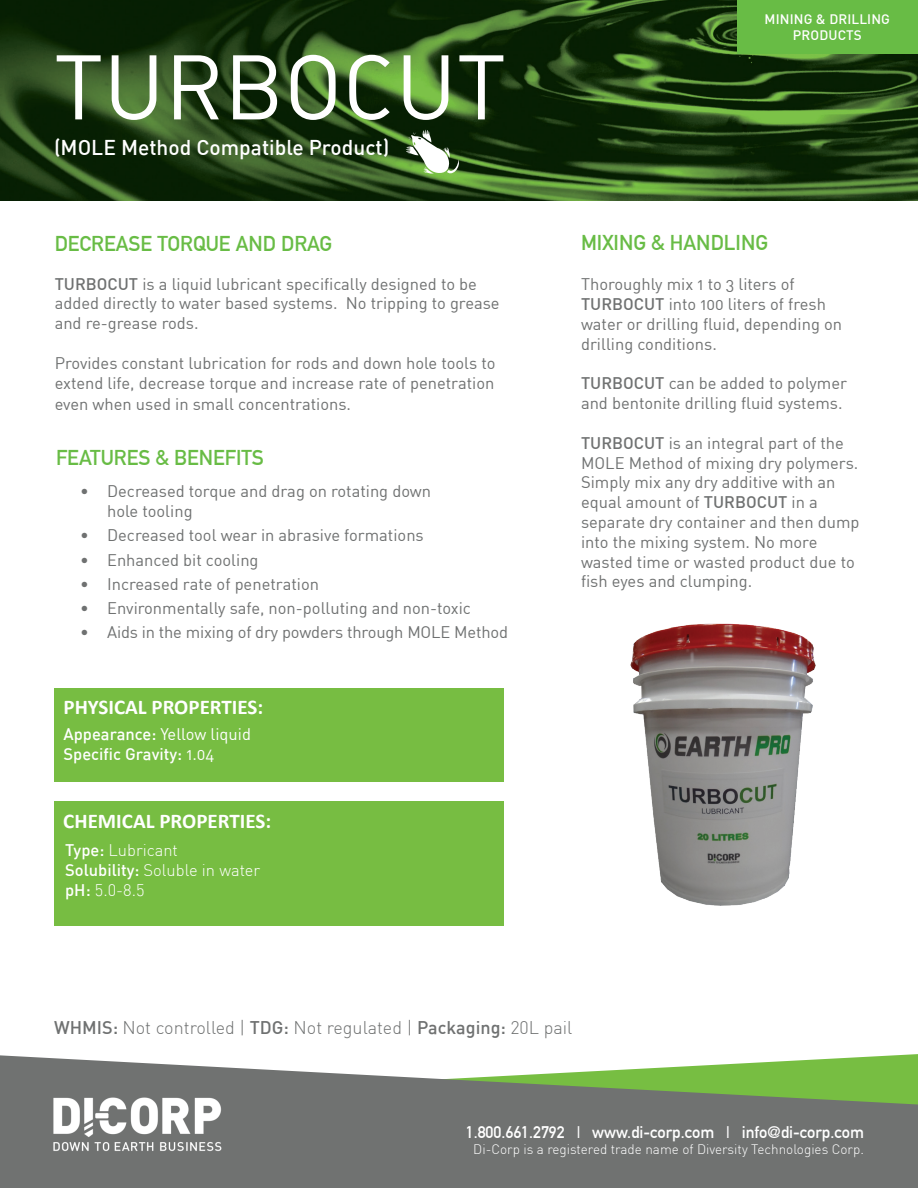
<style>
.page{position:relative;width:918px;height:1188px;background:#fff}
.page>*{position:absolute;margin:0;border:0;box-sizing:border-box;transform-origin:0 0}
.t1{font:90px "DIN Regular Alternate";color:#fff}
.t2{font:700 21px "DIN Alternate";color:#68bc45}
.t3{font:700 21px "Calibri";color:#fff}
.t4{font:500 21px "DIN";color:#fff}
.t5{font:300 18px "DIN";color:#6f7171}
.t6{font:16.5px/19.8px "DIN Regular Alternate";color:#6f7171}
.t7{font:300 16.5px/19.8px "DIN";color:#fff}
.t8{font:700 16.5px "DIN Alternate";color:#fff}
.t9{font:16.5px "DIN Regular Alternate";color:#fff}
.t10{font:500 16.5px "DIN";color:#fff}
.t11{font:300 13.5px "DIN";color:#fff}
.t12{font:500 13.5px/16.2px "DIN";letter-spacing:.01em;color:#fff;text-align:center}
.s1{font-family:"DIN";font-weight:500}
.s2{font-family:"DIN Regular Alternate";font-weight:400}
.s3{font-weight:500}
</style>
<div class="page">
<img style="left:630px;top:623px;width:186px;height:283px">
<svg style="left:0;top:1055px;width:918px;height:133px;background:#7e8779"></svg>
<img style="left:0;top:0;width:918px;height:201px">
<div style="left:54px;top:688px;width:449px;height:94px;background:#77bd42"></div>
<div style="left:54px;top:801px;width:449px;height:125px;background:#77bd42"></div>
<img style="left:52px;top:1096px;width:171px;height:57px">
<div style="left:737px;top:0;width:181px;height:54px;background:#68bc45"></div>
<svg style="left:406px;top:130px;width:54px;height:44px"></svg>
<h1 class="t1" style="left:54px;top:31px;width:454px">TURBOCUT</h1>
<p class="t4" style="left:54px;top:134px;width:337px">(MOLE Method Compatible Product)</p>
<p class="t12" style="left:765px;top:10px;width:127px">MINING &amp; DRILLING<br>PRODUCTS</p>
<p class="t2" style="left:55px;top:227px;width:279px">DECREASE TORQUE AND DRAG</p>
<p class="t2" style="left:581px;top:227px;width:189px">MIXING &amp; HANDLING</p>
<p class="t6" style="left:55px;top:273px;width:447px"><span class="s1">TURBOCUT</span> is a liquid lubricant specifically designed to be added directly to water based systems. No tripping to grease and re-grease rods.</p>
<p class="t6" style="left:55px;top:353px;width:442px">Provides constant lubrication for rods and down hole tools to extend life, decrease torque and increase rate of penetration</p>
<p class="t6" style="left:55px;top:394px;width:298px">even when used in small concentrations.</p>
<p class="t6" style="left:581px;top:274px;width:263px">Thoroughly mix 1 to 3 liters of<br><span class="s1">TURBOCUT</span> into 100 liters of fresh water or drilling fluid, depending on drilling conditions.</p>
<p class="t6" style="left:581px;top:373px;width:268px"><span class="s1">TURBOCUT</span> can be added to polymer and bentonite drilling fluid systems.</p>
<p class="t6" style="left:581px;top:433px;width:280px"><span class="s1">TURBOCUT</span> is an integral part of the<br>MOLE Method of mixing dry polymers.<br>Simply mix any dry additive with an equal amount of <span class="s1">TURBOCUT</span> in a separate dry container and then dump into the mixing system. No more wasted time or wasted product due to fish eyes and clumping.</p>
<p class="t2" style="left:56px;top:441px;width:209px">FEATURES &amp; BENEFITS</p>
<p class="t6" style="left:107px;top:481px;width:326px;text-indent:-27px">• Decreased torque and drag on rotating down hole tooling</p>
<p class="t6" style="left:80px;top:525px;width:345px">• Decreased tool wear in abrasive formations</p>
<p class="t6" style="left:80px;top:549px;width:180px">• Enhanced bit cooling</p>
<p class="t6" style="left:80px;top:574px;width:240px">• Increased rate of penetration</p>
<p class="t6" style="left:80px;top:598px;width:392px">• Environmentally safe, non-polluting and non-toxic</p>
<p class="t6" style="left:80px;top:622px;width:429px">• Aids in the mixing of dry powders through MOLE Method</p>
<p class="t3" style="left:64px;top:692px;width:201px">PHYSICAL PROPERTIES:</p>
<p class="t9" style="left:64px;top:724px;width:189px"><span class="s1">Appearance:</span> Yellow liquid</p>
<p class="t10" style="left:64px;top:743px;width:153px">Specific Gravity: <span class="s2">1.04</span></p>
<p class="t3" style="left:63px;top:806px;width:209px">CHEMICAL PROPERTIES:</p>
<p class="t7" style="left:65px;top:840px;width:197px"><span class="s3">Type:</span> Lubricant<br><span class="s3">Solubility:</span> Soluble in water <span class="s3">pH:</span> 5.0-8.5</p>
<p class="t5" style="left:54px;top:1017px;width:520px"><span class="s3">WHMIS:</span> Not controlled | <span class="s3">TDG:</span> Not regulated | <span class="s3">Packaging:</span> 20L pail</p>
<p class="t8" style="left:466px;top:1119px;width:400px">1.800.661.2792 | www.di-corp.com | info@di-corp.com</p>
<p class="t11" style="left:473px;top:1141px;width:392px">Di-Corp is a registered trade name of Diversity Technologies Corp.</p>
</div>
